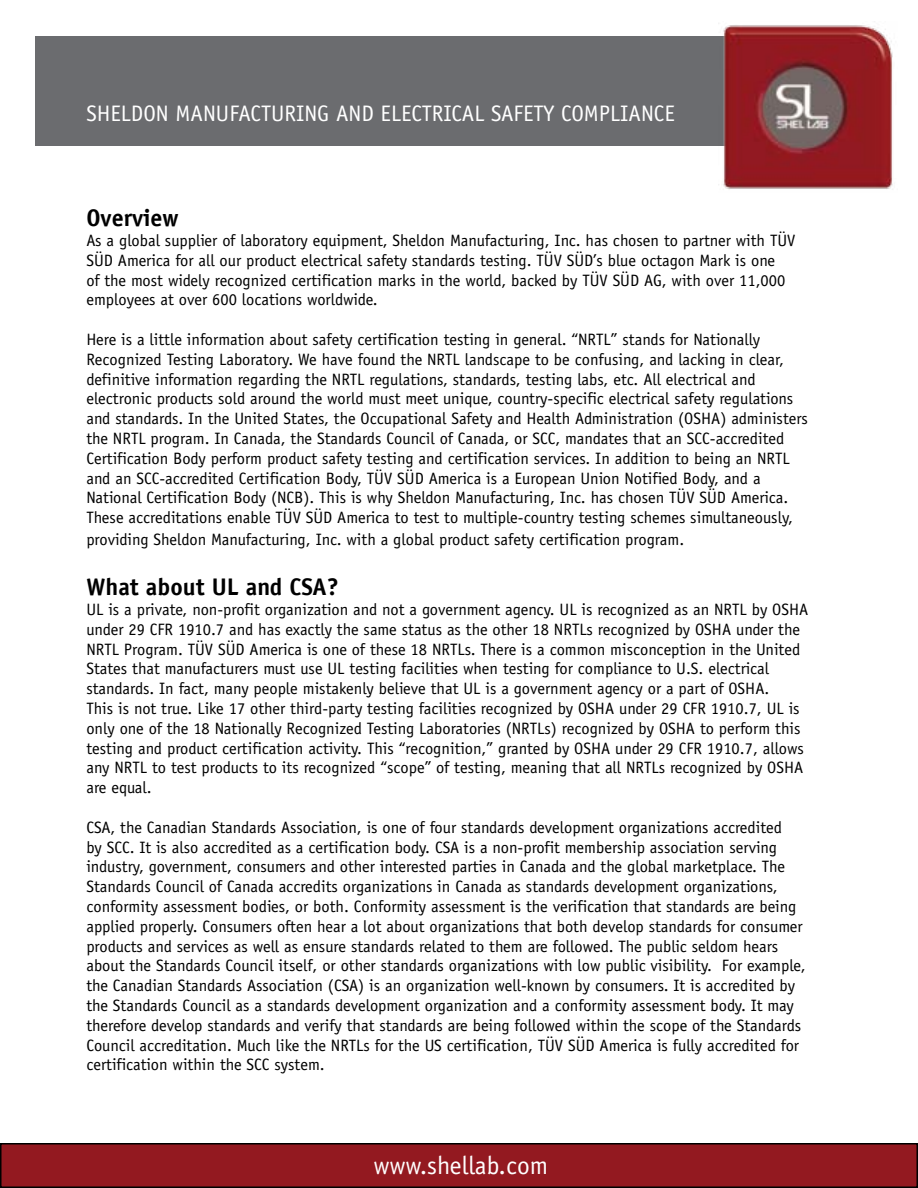
<style>
.page{position:relative;width:918px;height:1188px;background:#fff}
.page>*{position:absolute;margin:0;border:0;box-sizing:border-box;transform-origin:0 0}
.t1{font:25.5px "Officina Sans";color:#fff}
.t2{font:700 24px "Officina Sans";color:#000}
.t3{font:22.5px "Officina Sans";color:#fff}
.t4{font:16.5px/19.8px "Officina Sans";color:#000}
</style>
<div class="page">
<div style="left:35px;top:37px;width:711px;height:109px;background:#6b6c6f"></div>
<img style="left:718px;top:23px;width:175px;height:166px">
<div style="left:1px;top:1144px;width:916px;height:43px;background:#931920"></div>
<div style="left:0;top:1143px;width:918px;height:45px;border:2px solid #000"></div>
<h3 class="t3" style="left:86px;top:100px;width:590px">SHELDON MANUFACTURING AND ELECTRICAL SAFETY COMPLIANCE</h3>
<h2 class="t2" style="left:86px;top:203px;width:94px">Overview</h2>
<p class="t4" style="left:86px;top:231px;width:711px">As a global supplier of laboratory equipment, Sheldon Manufacturing, Inc. has chosen to partner with TÜV SÜD America for all our product electrical safety standards testing. TÜV SÜD’s blue octagon Mark is one<br>of the most widely recognized certification marks in the world, backed by TÜV SÜD AG, with over 11,000 employees at over 600 locations worldwide.</p>
<p class="t4" style="left:86px;top:330px;width:723px">Here is a little information about safety certification testing in general. “NRTL” stands for Nationally Recognized Testing Laboratory. We have found the NRTL landscape to be confusing, and lacking in clear, definitive information regarding the NRTL regulations, standards, testing labs, etc. All electrical and electronic products sold around the world must meet unique, country-specific electrical safety regulations and standards. In the United States, the Occupational Safety and Health Administration (OSHA) administers the NRTL program. In Canada, the Standards Council of Canada, or SCC, mandates that an SCC-accredited Certification Body perform product safety testing and certification services. In addition to being an NRTL and an SCC-accredited Certification Body, TÜV SÜD America is a European Union Notified Body, and a National Certification Body (NCB). This is why Sheldon Manufacturing, Inc. has chosen TÜV SÜD America.<br>These accreditations enable TÜV SÜD America to test to multiple-country testing schemes simultaneously,</p>
<p class="t4" style="left:86px;top:529px;width:599px">providing Sheldon Manufacturing, Inc. with a global product safety certification program.</p>
<h2 class="t2" style="left:86px;top:572px;width:254px">What about UL and CSA?</h2>
<p class="t4" style="left:86px;top:600px;width:723px">UL is a private, non-profit organization and not a government agency. UL is recognized as an NRTL by OSHA under 29 CFR 1910.7 and has exactly the same status as the other 18 NRTLs recognized by OSHA under the NRTL Program. TÜV SÜD America is one of these 18 NRTLs. There is a common misconception in the United States that manufacturers must use UL testing facilities when testing for compliance to U.S. electrical standards. In fact, many people mistakenly believe that UL is a government agency or a part of OSHA.<br>This is not true. Like 17 other third-party testing facilities recognized by OSHA under 29 CFR 1910.7, UL is only one of the 18 Nationally Recognized Testing Laboratories (NRTLs) recognized by OSHA to perform this testing and product certification activity. This “recognition,” granted by OSHA under 29 CFR 1910.7, allows any NRTL to test products to its recognized “scope” of testing, meaning that all NRTLs recognized by OSHA are equal.</p>
<p class="t4" style="left:86px;top:817px;width:721px">CSA, the Canadian Standards Association, is one of four standards development organizations accredited<br>by SCC. It is also accredited as a certification body. CSA is a non-profit membership association serving industry, government, consumers and other interested parties in Canada and the global marketplace. The Standards Council of Canada accredits organizations in Canada as standards development organizations, conformity assessment bodies, or both. Conformity assessment is the verification that standards are being applied properly. Consumers often hear a lot about organizations that both develop standards for consumer products and services as well as ensure standards related to them are followed. The public seldom hears about the Standards Council itself, or other standards organizations with low public visibility. For example, the Canadian Standards Association (CSA) is an organization well-known by consumers. It is accredited by the Standards Council as a standards development organization and a conformity assessment body. It may therefore develop standards and verify that standards are being followed within the scope of the Standards Council accreditation. Much like the NRTLs for the US certification, TÜV SÜD America is fully accredited for certification within the SCC system.</p>
<h1 class="t1" style="left:373px;top:1150px;width:176px">www.shellab.com</h1>
</div>
